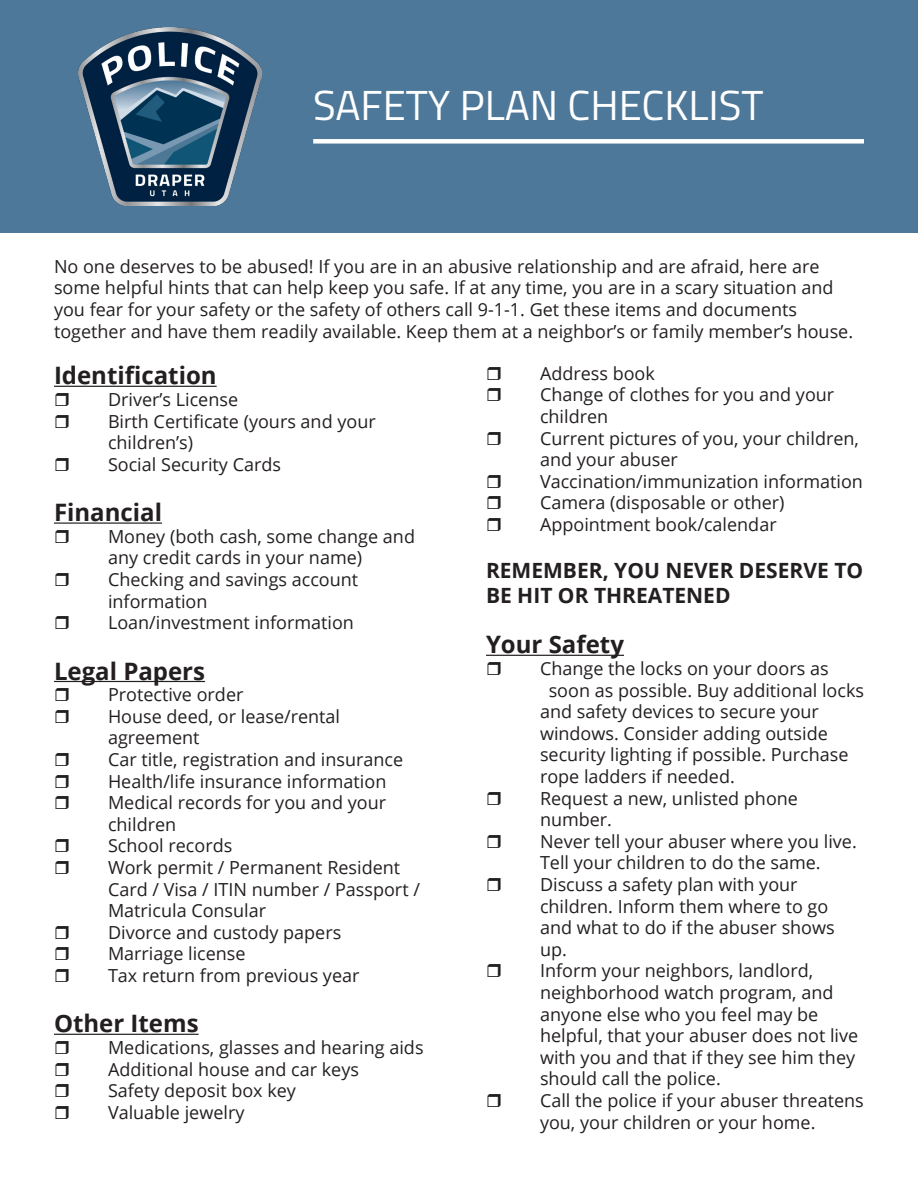
<style>
.page{position:relative;width:918px;height:1188px;background:#fff}
.page>*{position:absolute;margin:0;border:0;box-sizing:border-box;transform-origin:0 0}
.t1{font:42px "Titillium";color:#fff}
.t2{font:700 24px "Open Sans";color:#231f20}
.t3{font:700 21px/25.2px "Open Sans";color:#231f20}
.t4{font:18px/21.6px "Open Sans";color:#231f20}
</style>
<div class="page">
<div style="left:0;top:0;width:918px;height:232px;background:#4d7899"></div>
<img style="left:78px;top:27px;width:184px;height:178px">
<div style="left:313px;top:139px;width:551px;height:5px;background:#fff"></div>
<hr style="left:54px;top:386px;width:163px;height:1px;background:#231f20">
<hr style="left:54px;top:522px;width:108px;height:2px;background:#231f20">
<hr style="left:54px;top:681px;width:151px;height:1px;background:#231f20">
<hr style="left:54px;top:1034px;width:145px;height:1px;background:#231f20">
<hr style="left:486px;top:655px;width:138px;height:1px;background:#231f20">
<p class="t1" style="left:313px;top:75px;width:452px">SAFETY PLAN CHECKLIST</p>
<p class="t4" style="left:54px;top:255px;width:781px">No one deserves to be abused! If you are in an abusive relationship and are afraid, here are some helpful hints that can help keep you safe. If at any time, you are in a scary situation and you fear for your safety or the safety of others call 9-1-1. Get these items and documents</p>
<p class="t4" style="left:54px;top:320px;width:801px">together and have them readily available. Keep them at a neighbor’s or family member’s house.</p>
<p class="t2" style="left:54px;top:359px;width:164px">Identification</p>
<p class="t4" style="left:108px;top:388px;width:132px">Driver’s License</p>
<p class="t4" style="left:108px;top:410px;width:269px">Birth Certificate (yours and your children’s)</p>
<p class="t4" style="left:108px;top:453px;width:175px">Social Security Cards</p>
<p class="t2" style="left:54px;top:496px;width:109px">Financial</p>
<p class="t4" style="left:108px;top:525px;width:309px">Money (both cash, some change and any credit cards in your name)</p>
<p class="t4" style="left:108px;top:568px;width:252px">Checking and savings account information</p>
<p class="t4" style="left:108px;top:611px;width:247px">Loan/investment information</p>
<p class="t2" style="left:54px;top:654px;width:153px">Legal Papers</p>
<p class="t4" style="left:108px;top:683px;width:137px">Protective order</p>
<p class="t4" style="left:108px;top:705px;width:234px">House deed, or lease/rental agreement</p>
<p class="t4" style="left:108px;top:748px;width:297px">Car title, registration and insurance</p>
<p class="t4" style="left:108px;top:770px;width:280px">Health/life insurance information</p>
<p class="t4" style="left:108px;top:791px;width:280px">Medical records for you and your children</p>
<p class="t4" style="left:108px;top:835px;width:126px">School records</p>
<p class="t4" style="left:108px;top:856px;width:313px">Work permit / Permanent Resident<br>Card / Visa / ITIN number / Passport /<br>Matricula Consular</p>
<p class="t4" style="left:108px;top:921px;width:235px">Divorce and custody papers</p>
<p class="t4" style="left:108px;top:943px;width:139px">Marriage license</p>
<p class="t4" style="left:108px;top:964px;width:253px">Tax return from previous year</p>
<p class="t2" style="left:54px;top:1007px;width:146px">Other Items</p>
<p class="t4" style="left:108px;top:1036px;width:317px">Medications, glasses and hearing aids</p>
<p class="t4" style="left:108px;top:1058px;width:253px">Additional house and car keys</p>
<p class="t4" style="left:108px;top:1079px;width:190px">Safety deposit box key</p>
<p class="t4" style="left:108px;top:1101px;width:138px">Valuable jewelry</p>
<p class="t4" style="left:540px;top:362px;width:116px">Address book</p>
<p class="t4" style="left:540px;top:384px;width:296px">Change of clothes for you and your children</p>
<p class="t4" style="left:540px;top:427px;width:320px">Current pictures of you, your children, and your abuser</p>
<p class="t4" style="left:540px;top:470px;width:325px">Vaccination/immunization information</p>
<p class="t4" style="left:540px;top:492px;width:246px">Camera (disposable or other)</p>
<p class="t4" style="left:540px;top:513px;width:238px">Appointment book/calendar</p>
<p class="t3" style="left:486px;top:557px;width:379px">REMEMBER, YOU NEVER DESERVE TO<br>BE HIT OR THREATENED</p>
<p class="t2" style="left:486px;top:628px;width:139px">Your Safety</p>
<p class="t4" style="left:540px;top:657px;width:290px">Change the locks on your doors as</p>
<p class="t4" style="left:549px;top:679px;width:317px">soon as possible. Buy additional locks</p>
<p class="t4" style="left:540px;top:700px;width:280px">and safety devices to secure your</p>
<p class="t4" style="left:540px;top:722px;width:289px">windows. Consider adding outside</p>
<p class="t4" style="left:540px;top:744px;width:310px">security lighting if possible. Purchase</p>
<p class="t4" style="left:540px;top:765px;width:196px">rope ladders if needed.</p>
<p class="t4" style="left:540px;top:787px;width:260px">Request a new, unlisted phone number.</p>
<p class="t4" style="left:540px;top:830px;width:318px">Never tell your abuser where you live.<br>Tell your children to do the same.</p>
<p class="t4" style="left:540px;top:873px;width:296px">Discuss a safety plan with your children. Inform them where to go and what to do if the abuser shows up.</p>
<p class="t4" style="left:540px;top:960px;width:320px">Inform your neighbors, landlord, neighborhood watch program, and anyone else who you feel may be helpful, that your abuser does not live with you and that if they see him they should call the police.</p>
<p class="t4" style="left:540px;top:1089px;width:325px">Call the police if your abuser threatens you, your children or your home.</p>
</div>
